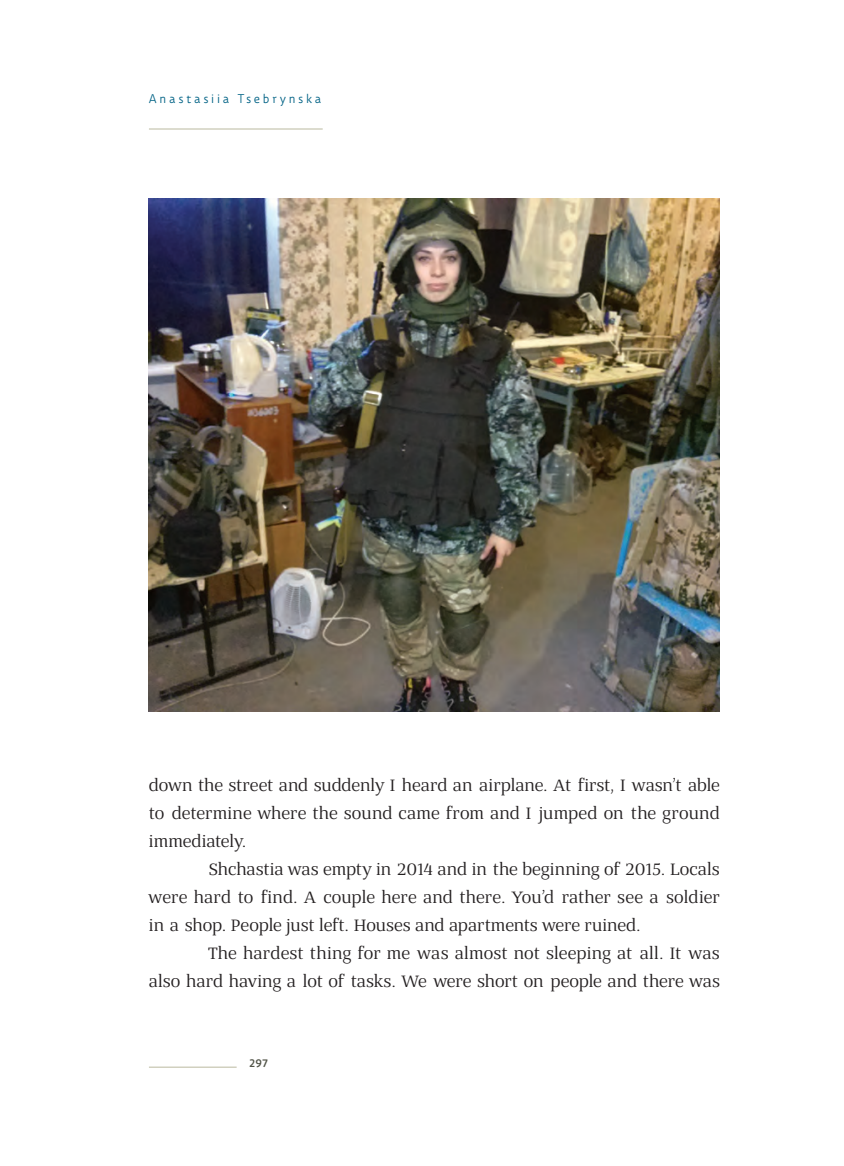
<style>
.page{position:relative;width:844px;height:1166px;background:#fff}
.page>*{position:absolute;margin:0;border:0;box-sizing:border-box;transform-origin:0 0}
.TEXT{font:17.5px/28px "Bandera Text Cyr";letter-spacing:.005em;color:#231f20;text-align:justify}
.TEXT-2{font:300 12.25px "Zion Train Cyr";letter-spacing:.225em;color:#006285}
.t1{font:600 10.5px "Zion Train Cyr";color:#515347}
</style>
<div class="page">
<hr style="left:149px;top:1067px;width:87px;height:1px;background:#bab9a0">
<img style="left:149px;top:198px;width:570px;height:513px">
<hr style="left:149px;top:129px;width:173px;height:1px;background:#bab9a0">
<p class="TEXT-2" style="left:149px;top:92px;width:174px">Anastasiia Tsebrynska</p>
<p class="TEXT" style="left:149px;top:772px;width:572px">down the street and suddenly I heard an airplane. At first, I wasn’t able to determine where the sound came from and I jumped on the ground immediately.</p>
<p class="TEXT" style="left:149px;top:856px;width:572px;text-indent:60px">Shchastia was empty in 2014 and in the beginning of 2015. Locals were hard to find. A couple here and there. You’d rather see a soldier in a shop. People just left. Houses and apartments were ruined.</p>
<p class="TEXT" style="left:149px;top:940px;width:572px;text-align:right">The hardest thing for me was almost not sleeping at all. It was<br>also hard having a lot of tasks. We were short on people and there was</p>
<p class="t1" style="left:249px;top:1057px;width:20px">297</p>
</div>
